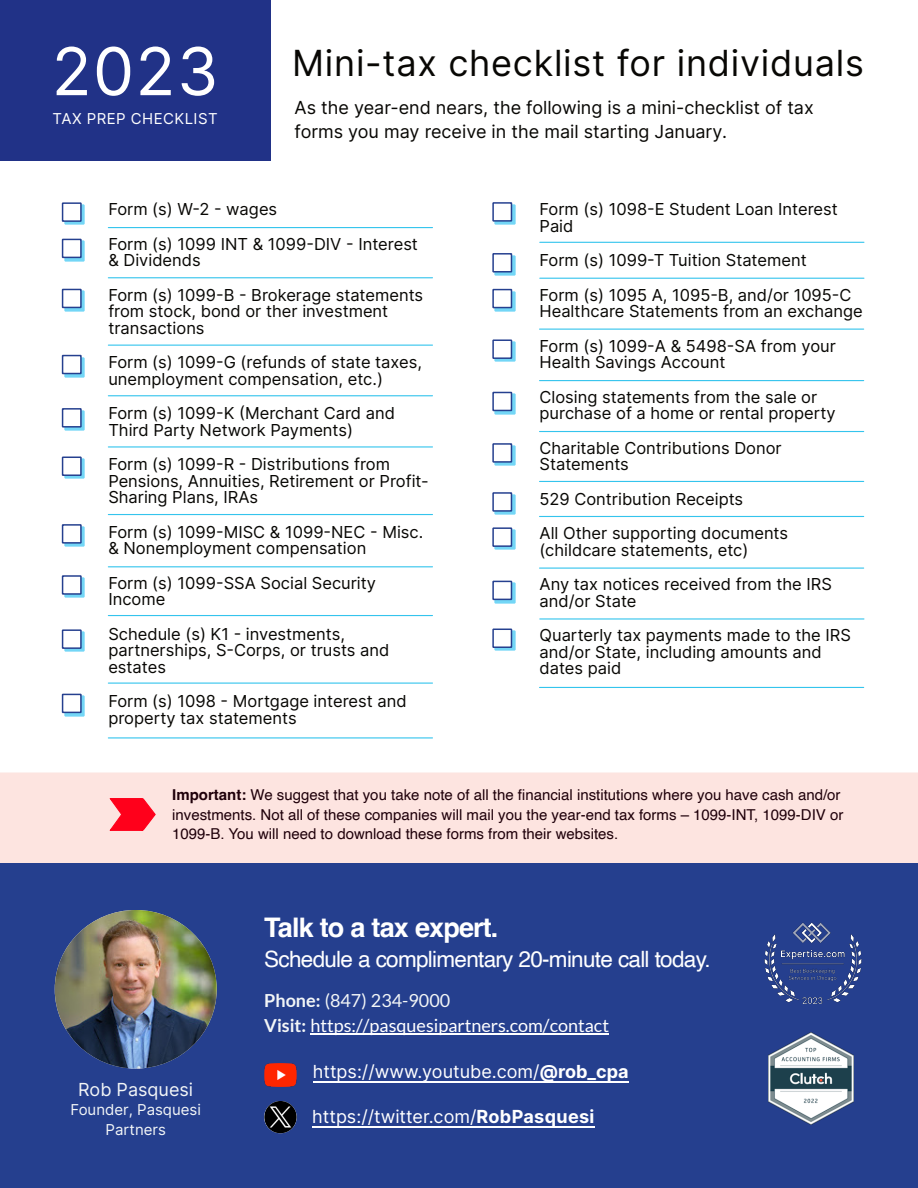
<style>
.page{position:relative;width:918px;height:1188px;background:#fff}
.page>*{position:absolute;margin:0;border:0;box-sizing:border-box;transform-origin:0 0}
.t1{font:66px "Inter";color:#fff}
.t2{font:36px "Inter";letter-spacing:.02em;color:#080704}
.t3{font:700 27px "Helvetica";letter-spacing:-.03em;color:#fff}
.t4{font:22.5px "Helvetica";letter-spacing:-.03em;color:#fff}
.t5{font:18px/24px "Inter";color:#080704}
.t6{font:18px "Inter";color:#fff}
.t7{font:18px/25.5px "Lato";color:#fff}
.t8{font:18px "Inter";color:#f3f6f7}
.t9{font:16.5px/16.5px "Inter";color:#080704}
.t10{font:15px/19.5px "Helvetica";color:#1f000a}
.t11{font:15px/19.5px "Inter";color:#f3f6f7;text-align:center}
.t12{font:15px "Inter";letter-spacing:.03em;color:#fff}
.s1{font-weight:700}
.s2{font-weight:700;color:#f3f6f7}
.s3{color:#f3f6f7}
</style>
<div class="page">
<div style="left:0;top:772px;width:918px;height:91px;background:#fde4e0"></div>
<div style="left:0;top:0;width:270px;height:160px;background:#213287"></div>
<img style="left:64px;top:205px;width:21px;height:20px">
<div style="left:62px;top:202px;width:20px;height:20px;background:#fff;border:2px solid #25408f"></div>
<img style="left:64px;top:241px;width:21px;height:20px">
<div style="left:62px;top:239px;width:20px;height:19px;background:#fff;border:2px solid #25408f"></div>
<img style="left:64px;top:291px;width:21px;height:20px">
<div style="left:62px;top:289px;width:20px;height:19px;background:#fff;border:2px solid #25408f"></div>
<img style="left:64px;top:357px;width:21px;height:20px">
<div style="left:62px;top:355px;width:20px;height:19px;background:#fff;border:2px solid #25408f"></div>
<img style="left:64px;top:410px;width:21px;height:20px">
<div style="left:62px;top:408px;width:20px;height:20px;background:#fff;border:2px solid #25408f"></div>
<img style="left:64px;top:459px;width:21px;height:20px">
<div style="left:62px;top:457px;width:20px;height:19px;background:#fff;border:2px solid #25408f"></div>
<img style="left:64px;top:526px;width:21px;height:21px">
<div style="left:62px;top:524px;width:20px;height:20px;background:#fff;border:2px solid #25408f"></div>
<img style="left:64px;top:577px;width:21px;height:21px">
<div style="left:62px;top:575px;width:20px;height:20px;background:#fff;border:2px solid #25408f"></div>
<img style="left:64px;top:632px;width:21px;height:20px">
<div style="left:62px;top:629px;width:20px;height:20px;background:#fff;border:2px solid #25408f"></div>
<img style="left:64px;top:696px;width:21px;height:20px">
<div style="left:62px;top:694px;width:20px;height:19px;background:#fff;border:2px solid #25408f"></div>
<img style="left:495px;top:204px;width:20px;height:21px">
<div style="left:492px;top:202px;width:20px;height:20px;background:#fff;border:2px solid #25408f"></div>
<img style="left:495px;top:255px;width:20px;height:20px">
<div style="left:492px;top:253px;width:20px;height:20px;background:#fff;border:2px solid #25408f"></div>
<img style="left:495px;top:291px;width:20px;height:20px">
<div style="left:492px;top:289px;width:20px;height:19px;background:#fff;border:2px solid #25408f"></div>
<img style="left:495px;top:342px;width:20px;height:20px">
<div style="left:492px;top:339px;width:20px;height:20px;background:#fff;border:2px solid #25408f"></div>
<img style="left:495px;top:394px;width:20px;height:20px">
<div style="left:492px;top:392px;width:20px;height:19px;background:#fff;border:2px solid #25408f"></div>
<img style="left:495px;top:445px;width:20px;height:21px">
<div style="left:492px;top:443px;width:20px;height:20px;background:#fff;border:2px solid #25408f"></div>
<img style="left:495px;top:494px;width:20px;height:21px">
<div style="left:492px;top:492px;width:20px;height:20px;background:#fff;border:2px solid #25408f"></div>
<img style="left:495px;top:530px;width:20px;height:20px">
<div style="left:492px;top:527px;width:20px;height:20px;background:#fff;border:2px solid #25408f"></div>
<img style="left:495px;top:583px;width:20px;height:20px">
<div style="left:492px;top:581px;width:20px;height:19px;background:#fff;border:2px solid #25408f"></div>
<img style="left:495px;top:631px;width:20px;height:20px">
<div style="left:492px;top:629px;width:20px;height:19px;background:#fff;border:2px solid #25408f"></div>
<hr style="left:108px;top:227px;width:325px;height:1px;background:#34c4ed">
<hr style="left:540px;top:242px;width:324px;height:1px;background:#34c4ed">
<hr style="left:540px;top:278px;width:324px;height:1px;background:#34c4ed">
<hr style="left:540px;top:329px;width:324px;height:1px;background:#34c4ed">
<hr style="left:540px;top:380px;width:324px;height:1px;background:#34c4ed">
<hr style="left:540px;top:431px;width:324px;height:1px;background:#34c4ed">
<hr style="left:540px;top:481px;width:324px;height:1px;background:#34c4ed">
<hr style="left:540px;top:516px;width:324px;height:1px;background:#34c4ed">
<hr style="left:540px;top:568px;width:324px;height:1px;background:#34c4ed">
<hr style="left:540px;top:618px;width:324px;height:2px;background:#34c4ed">
<hr style="left:540px;top:687px;width:324px;height:1px;background:#34c4ed">
<hr style="left:108px;top:277px;width:325px;height:1px;background:#34c4ed">
<hr style="left:108px;top:345px;width:325px;height:1px;background:#34c4ed">
<hr style="left:108px;top:395px;width:325px;height:1px;background:#34c4ed">
<hr style="left:108px;top:446px;width:325px;height:2px;background:#34c4ed">
<hr style="left:108px;top:514px;width:325px;height:1px;background:#34c4ed">
<hr style="left:108px;top:566px;width:325px;height:1px;background:#34c4ed">
<hr style="left:108px;top:615px;width:325px;height:1px;background:#34c4ed">
<hr style="left:108px;top:683px;width:325px;height:1px;background:#34c4ed">
<hr style="left:108px;top:737px;width:325px;height:1px;background:#34c4ed">
<div style="left:0;top:863px;width:918px;height:325px;background:#253f8e"></div>
<hr style="left:313px;top:1081px;width:316px;height:2px;background:#fff">
<hr style="left:312px;top:1126px;width:283px;height:2px;background:#fff">
<img style="left:264px;top:1064px;width:33px;height:22px">
<img style="left:264px;top:1101px;width:33px;height:32px;border-radius:50%">
<hr style="left:310px;top:1034px;width:299px;height:1px;background:#fff">
<img style="left:55px;top:910px;width:162px;height:159px;border-radius:50%">
<img style="left:764px;top:922px;width:98px;height:82px">
<img style="left:768px;top:1033px;width:86px;height:92px">
<svg style="left:110px;top:798px;width:46px;height:33px;background:#fe394d"></svg>
<h1 class="t1" style="left:52px;top:31px;width:169px">2023</h1>
<p class="t12" style="left:53px;top:109px;width:167px">TAX PREP CHECKLIST</p>
<h2 class="t2" style="left:292px;top:41px;width:573px">Mini-tax checklist for individuals</h2>
<p class="t5" style="left:295px;top:95px;width:521px">As the year-end nears, the following is a mini-checklist of tax forms you may receive in the mail starting January.</p>
<p class="t9" style="left:108px;top:192px;width:311px;line-height:34.5px">Form (s) W-2 - wages<br>Form (s) 1099 INT &amp; 1099-DIV - Interest</p>
<p class="t9" style="left:108px;top:243px;width:316px;line-height:34.5px">&amp; Dividends<br>Form (s) 1099-B - Brokerage statements</p>
<p class="t9" style="left:108px;top:303px;width:281px">from stock, bond or ther investment transactions</p>
<p class="t9" style="left:108px;top:354px;width:315px">Form (s) 1099-G (refunds of state taxes, unemployment compensation, etc.)</p>
<p class="t9" style="left:108px;top:405px;width:288px">Form (s) 1099-K (Merchant Card and<br>Third Party Network Payments)</p>
<p class="t9" style="left:108px;top:456px;width:322px">Form (s) 1099-R - Distributions from<br>Pensions, Annuities, Retirement or Profit-<br>Sharing Plans, IRAs</p>
<p class="t9" style="left:108px;top:523px;width:317px">Form (s) 1099-MISC &amp; 1099-NEC - Misc. &amp; Nonemployment compensation</p>
<p class="t9" style="left:108px;top:574px;width:269px">Form (s) 1099-SSA Social Security<br>Income</p>
<p class="t9" style="left:108px;top:625px;width:283px">Schedule (s) K1 - investments, partnerships, S-Corps, or trusts and estates</p>
<p class="t9" style="left:108px;top:693px;width:300px">Form (s) 1098 - Mortgage interest and property tax statements</p>
<p class="t9" style="left:540px;top:201px;width:300px">Form (s) 1098-E Student Loan Interest<br>Paid</p>
<p class="t9" style="left:540px;top:243px;width:314px;line-height:34.5px">Form (s) 1099-T Tuition Statement<br>Form (s) 1095 A, 1095-B, and/or 1095-C</p>
<p class="t9" style="left:540px;top:294px;width:325px;line-height:34.5px">Healthcare Statements from an exchange<br>Form (s) 1099-A &amp; 5498-SA from your</p>
<p class="t9" style="left:540px;top:345px;width:279px;line-height:34.5px">Health Savings Account<br>Closing statements from the sale or</p>
<p class="t9" style="left:540px;top:396px;width:298px;line-height:34.5px">purchase of a home or rental property<br>Charitable Contributions Donor</p>
<p class="t9" style="left:540px;top:447px;width:250px;line-height:34.5px">Statements<br>529 Contribution Receipts<br>All Other supporting documents</p>
<p class="t9" style="left:540px;top:532px;width:294px;line-height:34.5px">(childcare statements, etc)<br>Any tax notices received from the IRS</p>
<p class="t9" style="left:540px;top:583px;width:313px;line-height:34.5px">and/or State<br>Quarterly tax payments made to the IRS</p>
<p class="t9" style="left:540px;top:643px;width:284px">and/or State, including amounts and dates paid</p>
<p class="t10" style="left:172px;top:786px;width:673px"><span class="s1">Important:</span> We suggest that you take note of all the financial institutions where you have cash and/or investments. Not all of these companies will mail you the year-end tax forms – 1099-INT, 1099-DIV or<br>1099-B. You will need to download these forms from their websites.</p>
<p class="t8" style="left:78px;top:1078px;width:116px">Rob Pasquesi</p>
<p class="t11" style="left:70px;top:1100px;width:132px">Founder, Pasquesi<br>Partners</p>
<h3 class="t3" style="left:264px;top:917px;width:236px">Talk to a tax expert.</h3>
<h3 class="t4" style="left:264px;top:950px;width:448px">Schedule a complimentary 20-minute call today.</h3>
<p class="t7" style="left:264px;top:989px;width:346px"><span class="s2">Phone:</span> <span class="s3">(847) 234-9000<br></span><span class="s2">Visit:</span> https://pasquesipartners.com/contact</p>
<p class="t6" style="left:313px;top:1061px;width:317px">https://www.youtube.com/<span class="s1">@rob_cpa</span></p>
<p class="t6" style="left:312px;top:1106px;width:284px">https://twitter.com/<span class="s1">RobPasquesi</span></p>
</div>
